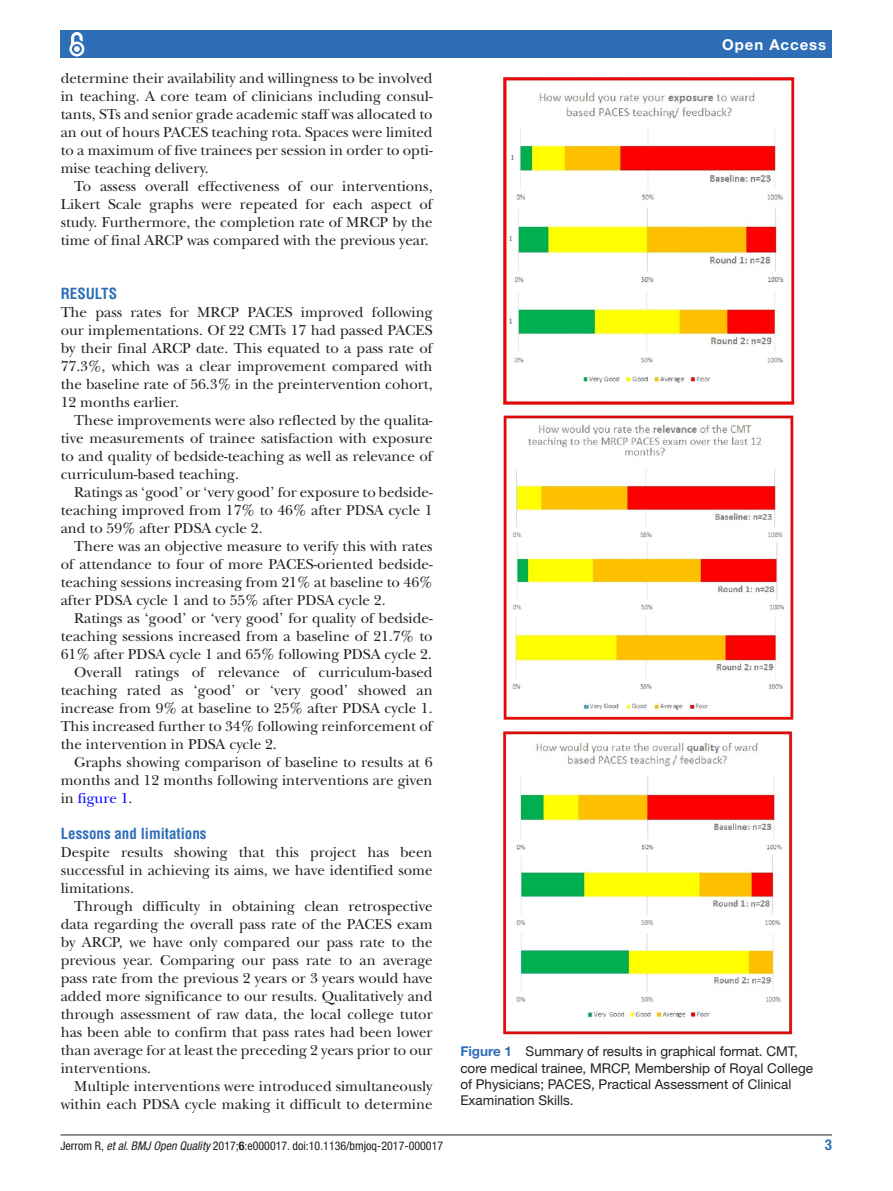
<style>
.page{position:relative;width:893px;height:1191px;background:#fff}
.page>*{position:absolute;margin:0;border:0;box-sizing:border-box;transform-origin:0 0}
.t1{font:15px/18px "New Baskerville";color:#231f20;text-align:justify}
.t2{font:700 condensed 15px "Helvetica LT Std";color:#2e6eb7}
.t3{font:700 15px "Helvetica Neue LT Std";letter-spacing:.065em;color:#fff}
.t4{font:15px "New Baskerville";color:#00f}
.t5{font:700 condensed 15px "Helvetica Neue LT Std";color:#2e6eb7}
.t6{font:13.5px/16.2px "Helvetica Neue LT Std";color:#231f20}
.t7{font:condensed 12px "Helvetica Neue LT Std";color:#231f20}
.s1{color:#231f20}
.s2{font-weight:700;color:#2e6eb7}
.s3{font-style:italic}
.s4{font-weight:700}
</style>
<div class="page">
<hr style="left:61px;top:1134px;width:771px;height:1px;background:#231f20">
<div style="left:61px;top:31px;width:771px;height:27px;background:#2e6eb7"></div>
<svg style="left:69px;top:32px;width:16px;height:25px"></svg>
<img style="left:503px;top:77px;width:291px;height:958px">
<p class="t1" style="left:61px;top:69px;width:373px">determine their availability and willingness to be involved in teaching. A core team of clinicians including consul&shy;tants, STs and senior grade academic staff was allocated to an out of hours PACES teaching rota. Spaces were limited to a maximum of five trainees per session in order to opti&shy;mise teaching delivery.</p>
<p class="t1" style="left:61px;top:177px;width:373px;text-indent:14px">To assess overall effectiveness of our interventions, Likert Scale graphs were repeated for each aspect of study. Furthermore, the completion rate of MRCP by the time of final ARCP was compared with the previous year.</p>
<p class="t2" style="left:61px;top:284px;width:58px">Results</p>
<p class="t1" style="left:61px;top:303px;width:373px">The pass rates for MRCP PACES improved following our implementations. Of 22 CMTs 17 had passed PACES by their final ARCP date. This equated to a pass rate of 77.3%, which was a clear improvement compared with the baseline rate of 56.3% in the preintervention cohort, 12 months earlier.</p>
<p class="t1" style="left:61px;top:411px;width:373px;text-indent:14px">These improvements were also reflected by the qualita&shy;tive measurements of trainee satisfaction with exposure to and quality of bedside-teaching as well as relevance of curriculum-based teaching.</p>
<p class="t1" style="left:61px;top:483px;width:373px;text-indent:14px">Ratings as ‘good’ or ‘very good’ for exposure to bedside&shy;teaching improved from 17% to 46% after PDSA cycle 1 and to 59% after PDSA cycle 2.</p>
<p class="t1" style="left:61px;top:537px;width:373px;text-indent:14px">There was an objective measure to verify this with rates of attendance to four of more PACES-oriented bedside&shy;teaching sessions increasing from 21% at baseline to 46% after PDSA cycle 1 and to 55% after PDSA cycle 2.</p>
<p class="t1" style="left:74px;top:609px;width:360px">Ratings as ‘good’ or ‘very good’ for quality of bedside-</p>
<p class="t1" style="left:61px;top:627px;width:373px">teaching sessions increased from a baseline of 21.7% to</p>
<p class="t1" style="left:61px;top:645px;width:373px">61% after PDSA cycle 1 and 65% following PDSA cycle 2.</p>
<p class="t1" style="left:74px;top:663px;width:360px">Overall ratings of relevance of curriculum-based</p>
<p class="t1" style="left:61px;top:681px;width:373px">teaching rated as ‘good’ or ‘very good’ showed an</p>
<p class="t1" style="left:61px;top:699px;width:373px">increase from 9% at baseline to 25% after PDSA cycle 1.</p>
<p class="t1" style="left:61px;top:717px;width:373px">This increased further to 34% following reinforcement of</p>
<p class="t1" style="left:61px;top:735px;width:218px">the intervention in PDSA cycle 2.</p>
<p class="t1" style="left:74px;top:753px;width:360px">Graphs showing comparison of baseline to results at 6</p>
<p class="t1" style="left:61px;top:771px;width:373px">months and 12 months following interventions are given</p>
<p class="t4" style="left:61px;top:789px;width:73px"><span class="s1">in</span> figure 1<span class="s1">.</span></p>
<p class="t2" style="left:61px;top:824px;width:147px">Lessons and limitations</p>
<p class="t1" style="left:61px;top:843px;width:373px">Despite results showing that this project has been successful in achieving its aims, we have identified some limitations.</p>
<p class="t1" style="left:61px;top:897px;width:373px;text-indent:14px">Through difficulty in obtaining clean retrospective data regarding the overall pass rate of the PACES exam by ARCP, we have only compared our pass rate to the previous year. Comparing our pass rate to an average pass rate from the previous 2 years or 3 years would have added more significance to our results. Qualitatively and through assessment of raw data, the local college tutor has been able to confirm that pass rates had been lower than average for at least the preceding 2 years prior to our interventions.</p>
<p class="t1" style="left:61px;top:1077px;width:373px;text-align:right">Multiple interventions were introduced simultaneously within each PDSA cycle making it difficult to determine</p>
<p class="t3" style="left:722px;top:35px;width:106px">Open Access</p>
<p class="t6" style="left:460px;top:1043px;width:354px"><span class="s2">Figure 1</span> Summary of results in graphical format. CMT, core medical trainee, MRCP, Membership of Royal College of Physicians; PACES, Practical Assessment of Clinical Examination Skills.</p>
<p class="t7" style="left:61px;top:1138px;width:384px">Jerrom R, <span class="s3">et al</span>. <span class="s3">BMJ Open Quality</span> 2017;<span class="s4">6</span>:e000017. doi:10.1136/bmjoq-2017-000017</p>
<p class="t5" style="left:825px;top:1135px;width:9px">3</p>
</div>
